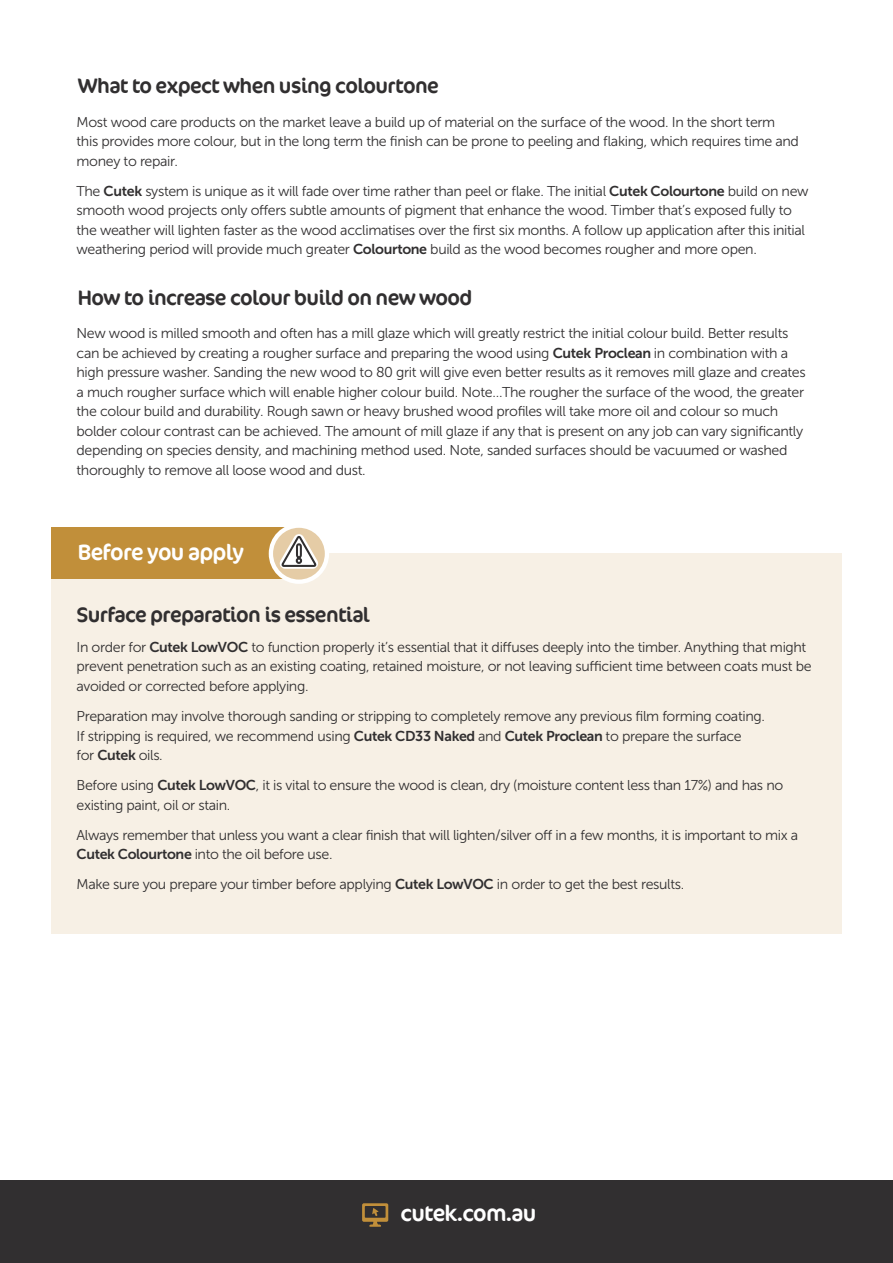
<style>
.page{position:relative;width:893px;height:1263px;background:#fff}
.page>*{position:absolute;margin:0;border:0;box-sizing:border-box;transform-origin:0 0}
.C___BOX_HEAD{font:22.5px "Cocon";letter-spacing:-.03em;color:#fff}
.C_-_Subhead{font:21px "Cocon";letter-spacing:-.03em;color:#312f30}
.C___BODY{font:21px "Cocon";letter-spacing:-.03em;color:#312f30}
.C___BODY-2{font:14.25px/19.5px "Museo Sans 300";letter-spacing:-.025em;color:#312f30}
.s1{font-family:"Museo Sans 700"}
</style>
<div class="page">
<div style="left:0;top:1180px;width:893px;height:83px;background:#312f30"></div>
<svg style="left:362px;top:1203px;width:26px;height:24px"></svg>
<div style="left:51px;top:553px;width:791px;height:380px;background:#f7f0e5"></div>
<div style="left:51px;top:527px;width:248px;height:51px;background:#c18f3a"></div>
<svg style="left:271px;top:526px;width:56px;height:56px"></svg>
<div style="left:269px;top:523px;width:60px;height:61px;border:4px solid #fff;border-radius:50%"></div>
<svg style="left:272px;top:527px;width:53px;height:48px"></svg>
<p class="C_-_Subhead" style="left:78px;top:74px;width:362px">What to expect when using colourtone</p>
<p class="C___BODY-2" style="left:77px;top:112px;width:724px">Most wood care products on the market leave a build up of material on the surface of the wood. In the short term this provides more colour, but in the long term the finish can be prone to peeling and flaking, which requires time and money to repair.</p>
<p class="C___BODY-2" style="left:77px;top:181px;width:734px">The <span class="s1">Cutek</span> system is unique as it will fade over time rather than peel or flake. The initial <span class="s1">Cutek Colourtone</span> build on new smooth wood projects only offers subtle amounts of pigment that enhance the wood. Timber that’s exposed fully to the weather will lighten faster as the wood acclimatises over the first six months. A follow up application after this initial weathering period will provide much greater <span class="s1">Colourtone</span> build as the wood becomes rougher and more open.</p>
<p class="C_-_Subhead" style="left:78px;top:286px;width:396px">How to increase colour build on new wood</p>
<p class="C___BODY-2" style="left:77px;top:324px;width:731px">New wood is milled smooth and often has a mill glaze which will greatly restrict the initial colour build. Better results can be achieved by creating a rougher surface and preparing the wood using <span class="s1">Cutek Proclean</span> in combination with a high pressure washer. Sanding the new wood to 80 grit will give even better results as it removes mill glaze and creates a much rougher surface which will enable higher colour build. Note…The rougher the surface of the wood, the greater the colour build and durability. Rough sawn or heavy brushed wood profiles will take more oil and colour so much bolder colour contrast can be achieved. The amount of mill glaze if any that is present on any job can vary significantly depending on species density, and machining method used. Note, sanded surfaces should be vacuumed or washed thoroughly to remove all loose wood and dust.</p>
<p class="C___BOX_HEAD" style="left:78px;top:539px;width:168px">Before you apply</p>
<p class="C___BODY" style="left:77px;top:602px;width:295px">Surface preparation is essential</p>
<p class="C___BODY-2" style="left:77px;top:637px;width:737px">In order for <span class="s1">Cutek LowVOC</span> to function properly it’s essential that it diffuses deeply into the timber. Anything that might prevent penetration such as an existing coating, retained moisture, or not leaving sufficient time between coats must be avoided or corrected before applying.</p>
<p class="C___BODY-2" style="left:77px;top:706px;width:690px">Preparation may involve thorough sanding or stripping to completely remove any previous film forming coating.<br>If stripping is required, we recommend using <span class="s1">Cutek CD33 Naked</span> and <span class="s1">Cutek Proclean</span> to prepare the surface<br>for <span class="s1">Cutek</span> oils.</p>
<p class="C___BODY-2" style="left:77px;top:776px;width:708px">Before using <span class="s1">Cutek LowVOC</span>, it is vital to ensure the wood is clean, dry (moisture content less than 17%) and has no existing paint, oil or stain.</p>
<p class="C___BODY-2" style="left:77px;top:825px;width:723px">Always remember that unless you want a clear finish that will lighten/silver off in a few months, it is important to mix a<br><span class="s1">Cutek Colourtone</span> into the oil before use.</p>
<p class="C___BODY-2" style="left:77px;top:875px;width:609px">Make sure you prepare your timber before applying <span class="s1">Cutek LowVOC</span> in order to get the best results.</p>
<p class="C___BOX_HEAD" style="left:401px;top:1200px;width:137px">cutek.com.au</p>
</div>
